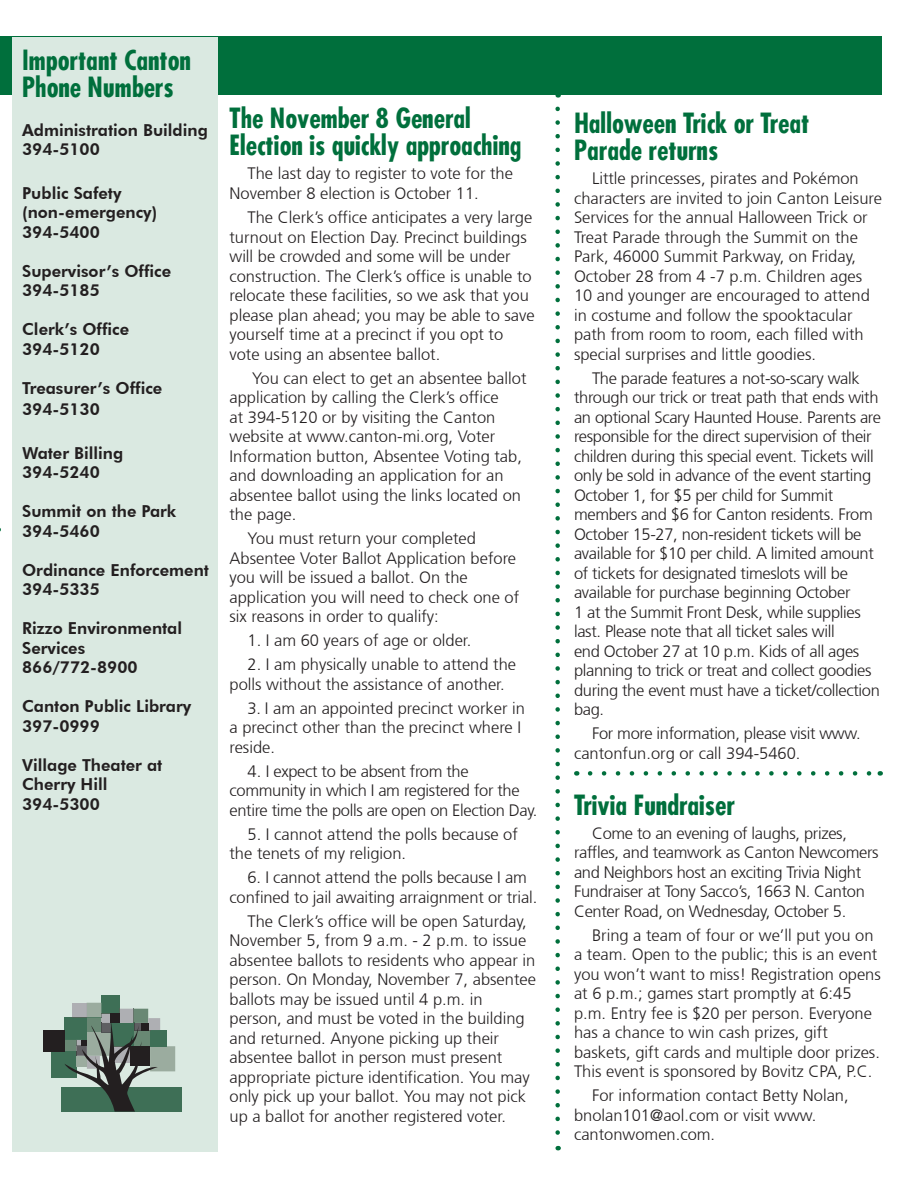
<style>
.page{position:relative;width:918px;height:1188px;background:#fff}
.page>*{position:absolute;margin:0;border:0;box-sizing:border-box;transform-origin:0 0}
.t1{font:700 condensed 27px/27px "Futura";color:#006f3c}
.t2{font:300 16.5px/19.5px "Frutiger";color:#231f20}
.t3{font:300 16.5px/19.5px "Frutiger";letter-spacing:-.02em;color:#231f20}
.t4{font:800 16.5px/19.5px "Futura BT";color:#231f20}
</style>
<div class="page">
<div style="left:0;top:37px;width:882px;height:58px;background:#006f3c"></div>
<div style="left:12px;top:38px;width:206px;height:1114px;background:#dae9e1"></div>
<svg style="left:555px;top:109px;width:5px;height:1041px"></svg>
<div style="left:61px;top:1087px;width:120px;height:25px;background:#3e6f56"></div>
<div style="left:51px;top:1052px;width:25px;height:25px;background:#3e6f56"></div>
<div style="left:101px;top:996px;width:19px;height:18px;background:#3e6f56"></div>
<div style="left:43px;top:1031px;width:21px;height:21px;background:#231f20"></div>
<svg style="left:64px;top:1003px;width:111px;height:109px"></svg>
<svg style="left:590px;top:771px;width:282px;height:5px"></svg>
<p class="t1" style="left:22px;top:46px;width:170px">Important Canton<br>Phone Numbers</p>
<p class="t4" style="left:22px;top:120px;width:187px">Administration Building<br>394-5100</p>
<p class="t4" style="left:22px;top:183px;width:137px">Public Safety (non-emergency)<br>394-5400</p>
<p class="t4" style="left:22px;top:261px;width:151px">Supervisor’s Office<br>394-5185</p>
<p class="t4" style="left:22px;top:319px;width:109px">Clerk’s Office<br>394-5120</p>
<p class="t4" style="left:22px;top:377px;width:142px;line-height:21.6px">Treasurer’s Office<br>394-5130</p>
<p class="t4" style="left:22px;top:443px;width:103px">Water Billing<br>394-5240</p>
<p class="t4" style="left:22px;top:501px;width:156px">Summit on the Park<br>394-5460</p>
<p class="t4" style="left:22px;top:560px;width:188px">Ordinance Enforcement<br>394-5335</p>
<p class="t4" style="left:22px;top:619px;width:161px">Rizzo Environmental<br>Services<br>866/772-8900</p>
<p class="t4" style="left:22px;top:697px;width:171px">Canton Public Library<br>397-0999</p>
<p class="t4" style="left:22px;top:755px;width:142px">Village Theater at<br>Cherry Hill<br>394-5300</p>
<p class="t1" style="left:230px;top:105px;width:294px">The November 8 General<br>Election is quickly approaching</p>
<p class="t2" style="left:229px;top:164px;width:285px;text-indent:18px">The last day to register to vote for the<br>November 8 election is October 11.</p>
<p class="t2" style="left:229px;top:208px;width:307px;text-indent:18px">The Clerk’s office anticipates a very large turnout on Election Day. Precinct buildings will be crowded and some will be under construction. The Clerk’s office is unable to relocate these facilities, so we ask that you please plan ahead; you may be able to save yourself time at a precinct if you opt to vote using an absentee ballot.</p>
<p class="t2" style="left:229px;top:368px;width:299px;text-indent:23px">You can elect to get an absentee ballot application by calling the Clerk’s office<br>at 394-5120 or by visiting the Canton website at www.canton-mi.org, Voter Information button, Absentee Voting tab, and downloading an application for an absentee ballot using the links located on the page.</p>
<p class="t2" style="left:229px;top:529px;width:291px;text-indent:18px">You must return your completed Absentee Voter Ballot Application before you will be issued a ballot. On the application you will need to check one of six reasons in order to qualify:</p>
<p class="t2" style="left:248px;top:631px;width:226px">1. I am 60 years of age or older.</p>
<p class="t2" style="left:229px;top:655px;width:288px;text-indent:18px">2. I am physically unable to attend the polls without the assistance of another.</p>
<p class="t2" style="left:229px;top:698px;width:297px;text-indent:18px">3. I am an appointed precinct worker in a precinct other than the precinct where I reside.</p>
<p class="t3" style="left:229px;top:761px;width:310px;text-indent:18px">4. I expect to be absent from the community in which I am registered for the entire time the polls are open on Election Day.</p>
<p class="t2" style="left:229px;top:824px;width:290px;text-indent:18px">5. I cannot attend the polls because of the tenets of my religion.</p>
<p class="t2" style="left:229px;top:868px;width:309px;text-align:center">6. I cannot attend the polls because I am confined to jail awaiting arraignment or trial.</p>
<p class="t2" style="left:229px;top:911px;width:308px;text-indent:18px">The Clerk’s office will be open Saturday, November 5, from 9 a.m. - 2 p.m. to issue absentee ballots to residents who appear in person. On Monday, November 7, absentee ballots may be issued until 4 p.m. in person, and must be voted in the building and returned. Anyone picking up their absentee ballot in person must present appropriate picture identification. You may only pick up your ballot. You may not pick up a ballot for another registered voter.</p>
<p class="t1" style="left:574px;top:110px;width:237px">Halloween Trick or Treat<br>Parade returns</p>
<p class="t2" style="left:574px;top:169px;width:309px;text-indent:18px">Little princesses, pirates and Pokémon characters are invited to join Canton Leisure Services for the annual Halloween Trick or Treat Parade through the Summit on the Park, 46000 Summit Parkway, on Friday, October 28 from 4 -7 p.m. Children ages 10 and younger are encouraged to attend in costume and follow the spooktacular path from room to room, each filled with special surprises and little goodies.</p>
<p class="t3" style="left:574px;top:368px;width:309px;text-indent:18px">The parade features a not-so-scary walk through our trick or treat path that ends with an optional Scary Haunted House. Parents are responsible for the direct supervision of their children during this special event. Tickets will only be sold in advance of the event starting October 1, for $5 per child for Summit members and $6 for Canton residents. From October 15-27, non-resident tickets will be available for $10 per child. A limited amount of tickets for designated timeslots will be available for purchase beginning October<br>1 at the Summit Front Desk, while supplies last. Please note that all ticket sales will<br>end October 27 at 10 p.m. Kids of all ages planning to trick or treat and collect goodies during the event must have a ticket/collection bag.</p>
<p class="t3" style="left:574px;top:724px;width:288px;text-indent:18px">For more information, please visit www. cantonfun.org or call 394-5460.</p>
<p class="t1" style="left:574px;top:791px;width:162px">Trivia Fundraiser</p>
<p class="t3" style="left:574px;top:823px;width:306px;text-indent:18px">Come to an evening of laughs, prizes, raffles, and teamwork as Canton Newcomers and Neighbors host an exciting Trivia Night Fundraiser at Tony Sacco’s, 1663 N. Canton Center Road, on Wednesday, October 5.</p>
<p class="t2" style="left:574px;top:925px;width:308px;text-indent:18px">Bring a team of four or we’ll put you on a team. Open to the public; this is an event you won’t want to miss! Registration opens at 6 p.m.; games start promptly at 6:45 p.m. Entry fee is $20 per person. Everyone has a chance to win cash prizes, gift baskets, gift cards and multiple door prizes.<br>This event is sponsored by Bovitz CPA, P.C.</p>
<p class="t2" style="left:574px;top:1086px;width:276px;text-indent:18px">For information contact Betty Nolan, bnolan101@aol.com or visit www. cantonwomen.com.</p>
</div>
